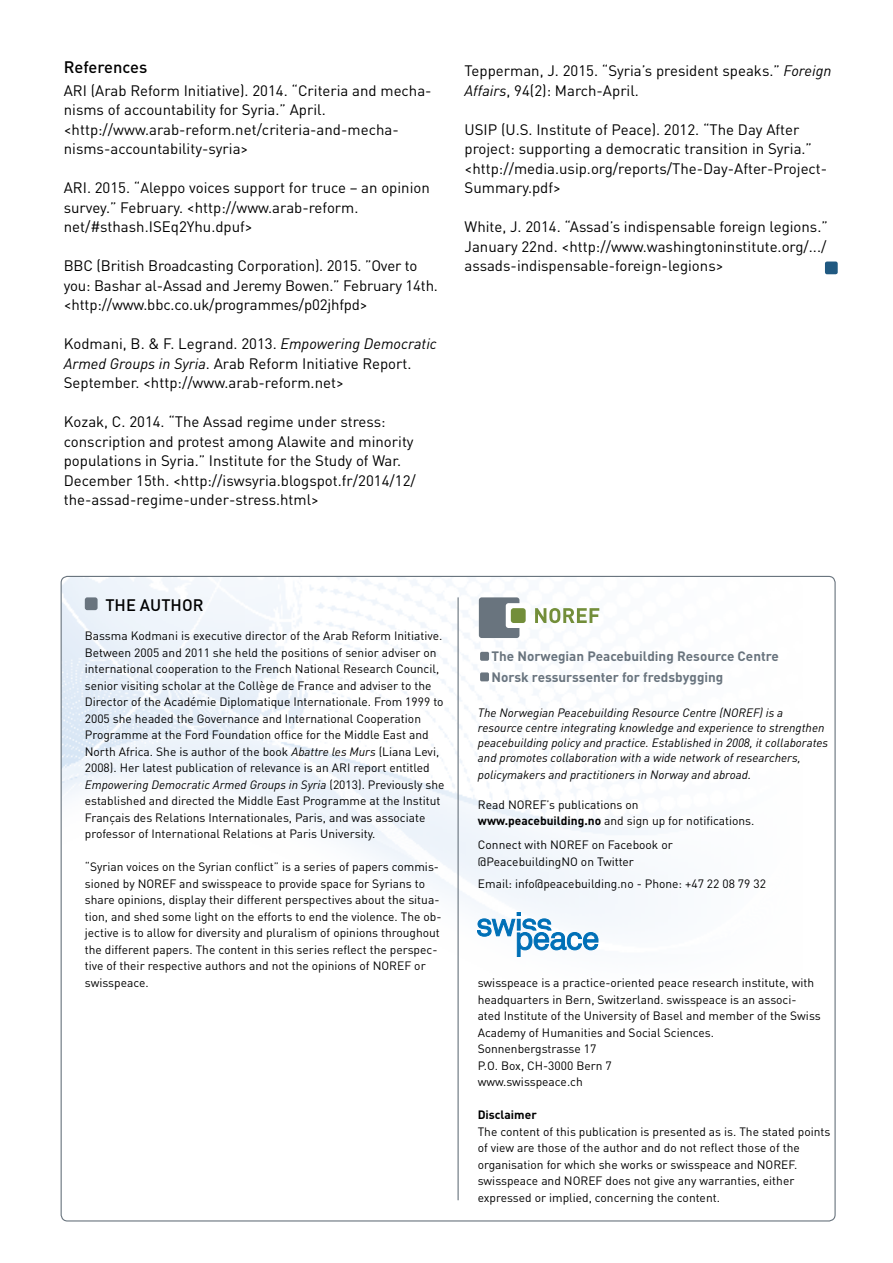
<style>
.page{position:relative;width:893px;height:1263px;background:#fff}
.page>*{position:absolute;margin:0;border:0;box-sizing:border-box;transform-origin:0 0}
.t1{font:500 16.5px "DIN";color:#000}
.t2{font:15px/19.5px "DIN";color:#000}
.t3{font:700 13.5px/21px "DIN";color:#69747e}
.t4{font:12px/16.5px "DIN";color:#000}
.t5{font:italic 12px/15px "DIN";color:#000}
.t6{font:700 12px "DIN";color:#000}
.s1{font-size:14.25px}
.s2{font-style:italic}
.s3{font-weight:700}
</style>
<div class="page">
<img style="left:61px;top:576px;width:773px;height:473px">
<hr style="left:458px;top:597px;width:1px;height:603px;background:#69747e">
<div style="left:85px;top:597px;width:13px;height:13px;background:#69747e;border-radius:2px"></div>
<svg style="left:535px;top:608px;width:64px;height:15px"></svg>
<div style="left:479px;top:597px;width:40px;height:41px;background:#69747e;border-radius:3px"></div>
<div style="left:506px;top:603px;width:25px;height:25px;background:#fff;border-radius:3px"></div>
<div style="left:511px;top:608px;width:15px;height:15px;background:#738e3a;border-radius:3px"></div>
<div style="left:480px;top:652px;width:9px;height:9px;background:#69747e;border-radius:2px"></div>
<div style="left:480px;top:672px;width:9px;height:9px;background:#69747e;border-radius:2px"></div>
<div style="left:825px;top:261px;width:13px;height:13px;background:#205981;border-radius:2px"></div>
<svg style="left:477px;top:912px;width:121px;height:44px"></svg>
<h1 class="t1" style="left:64px;top:57px;width:85px">References</h1>
<p class="t2" style="left:64px;top:80px;width:369px">ARI (Arab Reform Initiative). 2014. “Criteria and mecha&shy;nisms of accountability for Syria.” April. &lt;http://www.arab-reform.net/criteria-and-mecha&shy;nisms-accountability-syria&gt;</p>
<p class="t2" style="left:64px;top:178px;width:368px">ARI. 2015. “<span class="s1">A</span>leppo voices support for truce – an opinion survey.” February. &lt;http://www.arab-reform. net/#sthash.ISEq2Yhu.dpuf&gt;</p>
<p class="t2" style="left:64px;top:256px;width:376px">BBC (British Broadcasting Corporation). 2015. ”Over to you: Bashar al-Assad and Jeremy Bowen.” February 14th. &lt;http://www.bbc.co.uk/programmes/p02jhfpd&gt;</p>
<p class="t2" style="left:64px;top:334px;width:375px">Kodmani, B. &amp; F. Legrand. 2013. <span class="s2">Empowering Democratic<br>Armed Groups in Syria</span>. Arab Reform Initiative Report.<br>September. &lt;http://www.arab-reform.net&gt;</p>
<p class="t2" style="left:64px;top:412px;width:354px">Kozak, C. 2014. “The Assad regime under stress: conscription and protest among Alawite and minority populations in Syria.” Institute for the Study of War.<br>December 15th. &lt;http://iswsyria.blogspot.fr/2014/12/ the-assad-regime-under-stress.html&gt;</p>
<p class="t2" style="left:465px;top:61px;width:369px">Tepperman, J. 2015. “Syria’s president speaks.” <span class="s2">Foreign<br>Affairs</span>, 94(2): March-April.</p>
<p class="t2" style="left:465px;top:119px;width:364px">USIP (U.S. Institute of Peace). 2012. “The Day After project: supporting a democratic transition in Syria.” &lt;http://media.usip.org/reports/The-Day-After-Project-Summary.pdf&gt;</p>
<p class="t2" style="left:465px;top:217px;width:365px;text-align:justify">White, J. 2014. “Assad’s indispensable foreign legions.” January 22nd. &lt;http://www.washingtoninstitute.org/.../ assads-indispensable-foreign-legions&gt;</p>
<h1 class="t1" style="left:105px;top:594px;width:100px">THE AUTHOR</h1>
<p class="t4" style="left:85px;top:627px;width:361px">Bassma Kodmani is executive director of the Arab Reform Initiative.<br>Between 2005 and 2011 she held the positions of senior adviser on international cooperation to the French National Research Council, senior visiting scholar at the Collège de France and adviser to the Director of the Académie Diplomatique Internationale. From 1999 to 2005 she headed the Governance and International Cooperation Programme at the Ford Foundation office for the Middle East and North Africa. She is author of the book <span class="s2">Abattre les Murs</span> (Liana Levi, 2008). Her latest publication of relevance is an ARI report entitled <span class="s2">Empowering Democratic Armed Groups in Syria</span> (2013). Previously she established and directed the Middle East Programme at the Institut Français des Relations Internationales, Paris, and was associate professor of International Relations at Paris University.</p>
<p class="t4" style="left:85px;top:858px;width:358px">“Syrian voices on the Syrian conflict” is a series of papers commis&shy;sioned by NOREF and swisspeace to provide space for Syrians to share opinions, display their different perspectives about the situa&shy;tion, and shed some light on the efforts to end the violence. The ob&shy;jective is to allow for diversity and pluralism of opinions throughout the different papers. The content in this series reflect the perspec&shy;tive of their respective authors and not the opinions of NOREF or swisspeace.</p>
<p class="t3" style="left:492px;top:645px;width:289px">The Norwegian Peacebuilding Resource Centre<br>Norsk ressurssenter for fredsbygging</p>
<p class="t5" style="left:478px;top:705px;width:352px">The Norwegian Peacebuilding Resource Centre (NOREF) is a resource centre integrating knowledge and experience to strengthen peacebuilding policy and practice. Established in 2008, it collaborates and promotes collaboration with a wide network of researchers,</p>
<p class="t5" style="left:478px;top:767px;width:275px">policymakers and practitioners in Norway and abroad.</p>
<p class="t4" style="left:478px;top:796px;width:278px">Read NOREF’s publications on <span class="s3">www.peacebuilding.no</span> and sign up for notifications.</p>
<p class="t4" style="left:478px;top:836px;width:196px">Connect with NOREF on Facebook or @PeacebuildingNO on Twitter</p>
<p class="t4" style="left:478px;top:875px;width:290px">Email: info@peacebuilding.no - Phone: +47 22 08 79 32</p>
<p class="t4" style="left:478px;top:974px;width:345px">swisspeace is a practice-oriented peace research institute, with headquarters in Bern, Switzerland. swisspeace is an associ&shy;ated Institute of the University of Basel and member of the Swiss Academy of Humanities and Social Sciences.<br>Sonnenbergstrasse 17<br>P.O. Box, CH-3000 Bern 7<br>www.swisspeace.ch</p>
<p class="t6" style="left:478px;top:1107px;width:61px">Disclaimer</p>
<p class="t4" style="left:478px;top:1123px;width:354px">The content of this publication is presented as is. The stated points of view are those of the author and do not reflect those of the organisation for which she works or swisspeace and NOREF. swisspeace and NOREF does not give any warranties, either expressed or implied, concerning the content.</p>
</div>
